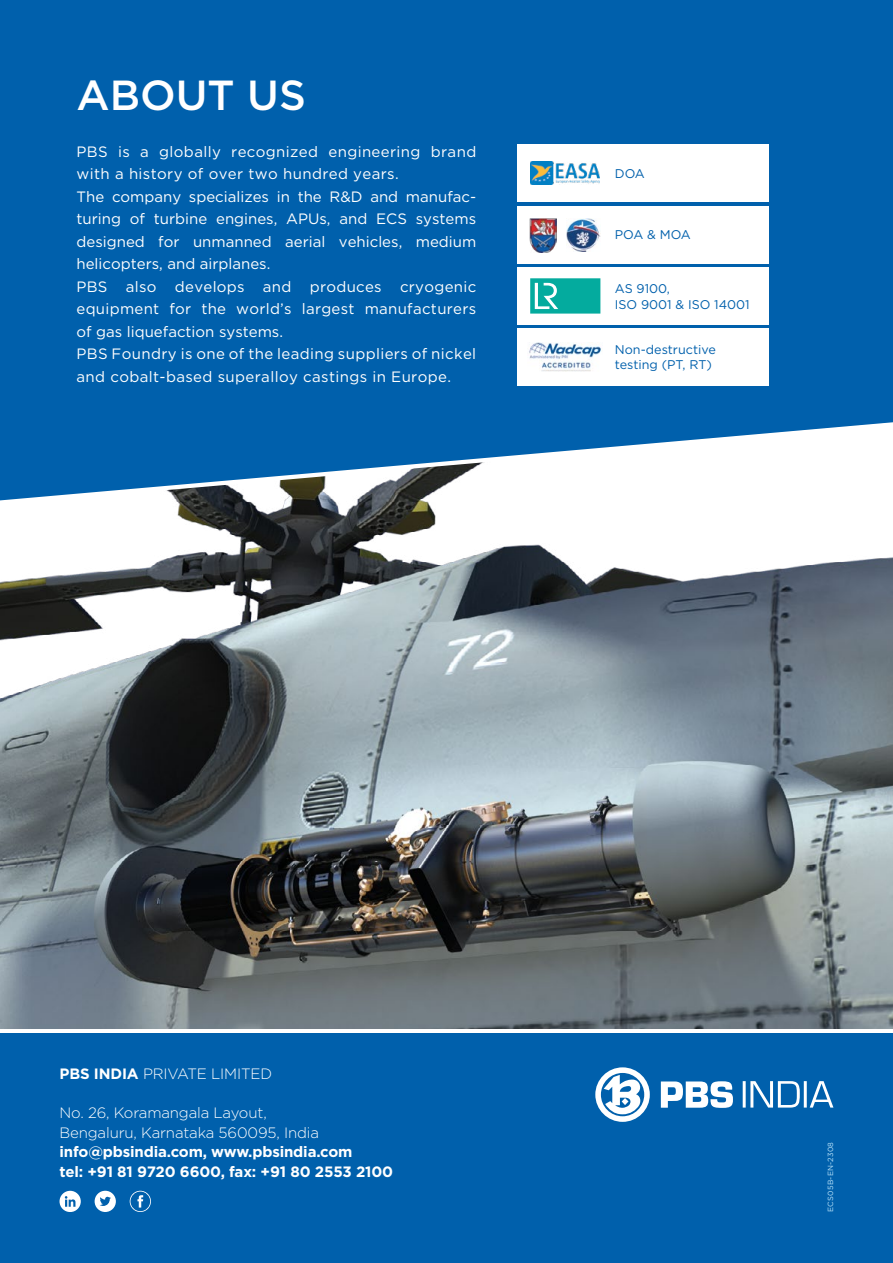
<style>
.page{position:relative;width:893px;height:1263px;background:#fff}
.page>*{position:absolute;margin:0;border:0;box-sizing:border-box;transform-origin:0 0}
.t1{font:500 42px "Gotham";color:#fff}
.t2{font:15px/22.5px "Gotham";letter-spacing:.02em;color:#fff}
.t3{font:300 15px/19.5px "Gotham";letter-spacing:-.01em;color:#fff}
.t4{font:700 15px/19.5px "Gotham";letter-spacing:-.01em;color:#fff}
.t5{font:12.6px/15.1px "Gotham";color:#0060ac}
.t6{font:7.5px "Gotham";letter-spacing:.03em;color:#bce4fa}
.s1{font-weight:700}
</style>
<div class="page">
<img style="left:0;top:505px;width:893px;height:524px">
<div style="left:0;top:0;width:893px;height:422px;background:#0060ac"></div>
<svg style="left:0;top:422px;width:893px;height:83px"></svg>
<div style="left:0;top:1033px;width:893px;height:230px;background:#0060ac"></div>
<svg style="left:595px;top:1067px;width:238px;height:55px"></svg>
<div style="left:517px;top:145px;width:251px;height:57px;background:#fff"></div>
<img style="left:530px;top:162px;width:69px;height:23px">
<div style="left:517px;top:267px;width:251px;height:57px;background:#fff"></div>
<div style="left:517px;top:206px;width:251px;height:57px;background:#fff"></div>
<img style="left:529px;top:219px;width:27px;height:34px">
<img style="left:567px;top:218px;width:33px;height:33px">
<div style="left:517px;top:329px;width:251px;height:57px;background:#fff"></div>
<img style="left:529px;top:343px;width:72px;height:28px">
<svg style="left:530px;top:278px;width:70px;height:36px;background:#21b4a9"></svg>
<svg style="left:130px;top:1191px;width:21px;height:21px"></svg>
<svg style="left:60px;top:1191px;width:21px;height:21px"></svg>
<svg style="left:95px;top:1191px;width:21px;height:21px"></svg>
<h1 class="t1" style="left:77px;top:68px;width:231px">ABOUT US</h1>
<p class="t2" style="left:77px;top:140px;width:401px">PBS is a globally recognized engineering brand with a history of over two hundred years.<br>The company specializes in the R&amp;D and manufac&shy;turing of turbine engines, APUs, and ECS systems designed for unmanned aerial vehicles, medium helicopters, and airplanes.<br>PBS also develops and produces cryogenic equipment for the world’s largest manufacturers of gas liquefaction systems.<br>PBS Foundry is one of the leading suppliers of nickel and cobalt-based superalloy castings in Europe.</p>
<p class="t5" style="left:615px;top:166px;width:32px">DOA</p>
<p class="t5" style="left:615px;top:227px;width:77px">POA &amp; MOA</p>
<p class="t5" style="left:615px;top:281px;width:136px">AS 9100,<br>ISO 9001 &amp; ISO 14001</p>
<p class="t5" style="left:615px;top:342px;width:103px">Non-destructive testing (PT, RT)</p>
<p class="t3" style="left:60px;top:1064px;width:214px"><span class="s1">PBS INDIA</span> PRIVATE LIMITED</p>
<p class="t3" style="left:60px;top:1103px;width:261px">No. 26, Koramangala Layout,<br>Bengaluru, Karnataka 560095, India</p>
<p class="t4" style="left:60px;top:1142px;width:335px">info@pbsindia.com, www.pbsindia.com<br>tel: +91 81 9720 6600, fax: +91 80 2553 2100</p>
<p class="t6" style="left:826px;top:1212px;width:72px;rotate:-90deg">ECS05B-EN-2308</p>
</div>
